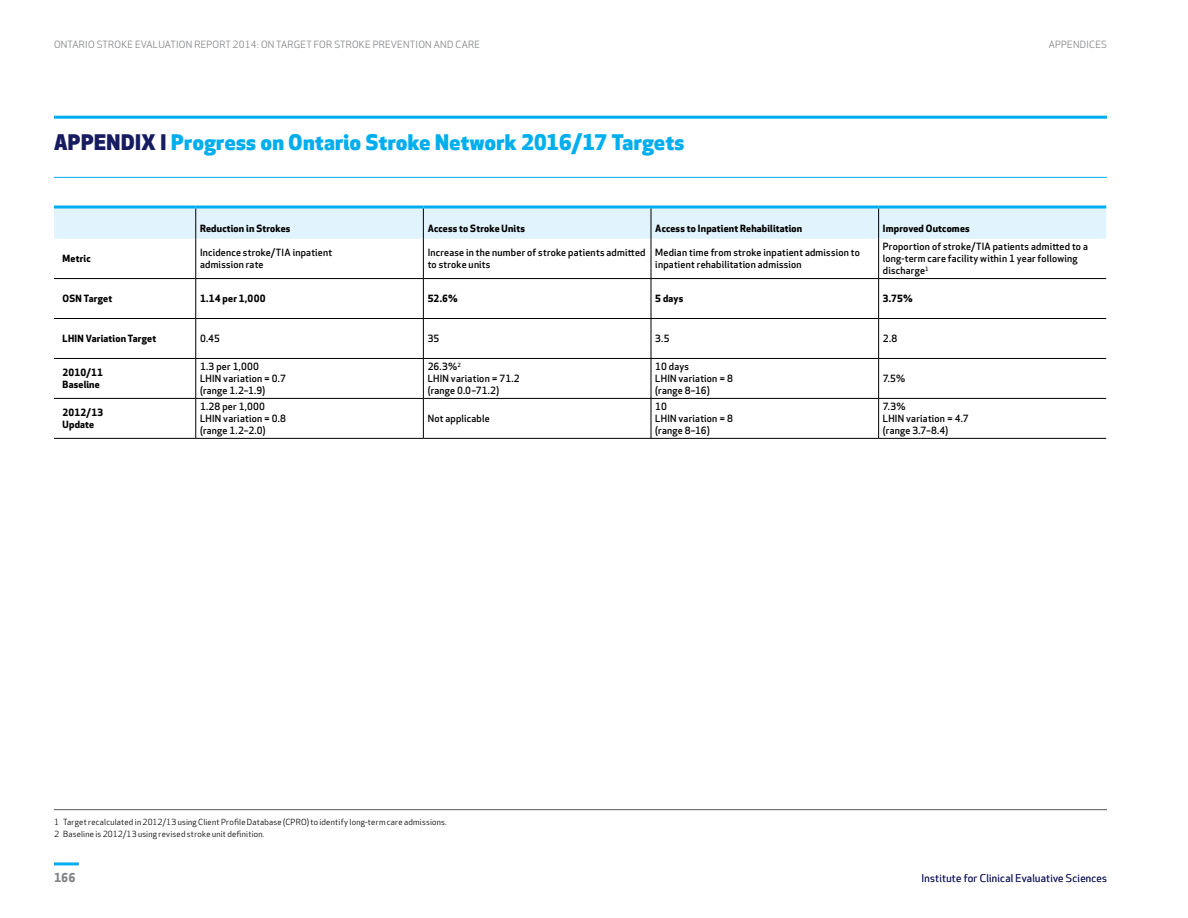
<style>
.page{position:relative;width:1188px;height:918px;background:#fff}
.page>*{position:absolute;margin:0;border:0;box-sizing:border-box;transform-origin:0 0}
.Appendix_Header{font:800 21px "Apex New";letter-spacing:.02em;color:#00aeef}
.t1{font:700 12px "Apex New";color:#808285}
.t2{font:10.5px "Apex New";letter-spacing:.025em;color:#171b60}
.Chart_text{font:500 9.75px/12px "Apex New";letter-spacing:.025em;color:#000}
.Chart_text-2{font:700 9.75px "Apex New";letter-spacing:.02em;color:#000}
.t3{font:9.75px "Apex New";letter-spacing:.025em;color:#808285}
.Chart_Footnote_-_lin{font:8.25px "Apex New";letter-spacing:.03em;color:#000}
.Chart_Footnote{font:8.25px "Apex New";letter-spacing:.03em;color:#000}
.s1{color:#171b60}
</style>
<div class="page">
<hr style="left:54px;top:862px;width:25px;height:3px;background:#00aeef">
<hr style="left:54px;top:116px;width:1053px;height:3px;background:#00aeef">
<hr style="left:54px;top:177px;width:1053px;height:1px;background:#00aeef">
<div style="left:54px;top:208px;width:1052px;height:31px;background:#e1f4fd"></div>
<hr style="left:54px;top:206px;width:142px;height:2px;background:#00aeef">
<hr style="left:196px;top:206px;width:227px;height:2px;background:#00aeef">
<hr style="left:423px;top:206px;width:228px;height:2px;background:#00aeef">
<hr style="left:651px;top:206px;width:228px;height:2px;background:#00aeef">
<hr style="left:879px;top:206px;width:227px;height:2px;background:#00aeef">
<hr style="left:195px;top:209px;width:1px;height:30px;background:#000">
<hr style="left:423px;top:209px;width:1px;height:30px;background:#000">
<hr style="left:651px;top:209px;width:1px;height:30px;background:#000">
<hr style="left:878px;top:209px;width:1px;height:30px;background:#000">
<hr style="left:195px;top:239px;width:1px;height:39px;background:#000">
<hr style="left:423px;top:239px;width:1px;height:39px;background:#000">
<hr style="left:651px;top:239px;width:1px;height:39px;background:#000">
<hr style="left:878px;top:239px;width:1px;height:39px;background:#000">
<hr style="left:54px;top:278px;width:142px;height:1px;background:#000">
<hr style="left:196px;top:278px;width:227px;height:1px;background:#000">
<hr style="left:195px;top:279px;width:1px;height:39px;background:#000">
<hr style="left:423px;top:278px;width:228px;height:1px;background:#000">
<hr style="left:423px;top:279px;width:1px;height:39px;background:#000">
<hr style="left:651px;top:278px;width:228px;height:1px;background:#000">
<hr style="left:651px;top:279px;width:1px;height:39px;background:#000">
<hr style="left:879px;top:278px;width:227px;height:1px;background:#000">
<hr style="left:878px;top:279px;width:1px;height:39px;background:#000">
<hr style="left:54px;top:318px;width:142px;height:1px;background:#000">
<hr style="left:196px;top:318px;width:227px;height:1px;background:#000">
<hr style="left:195px;top:319px;width:1px;height:39px;background:#000">
<hr style="left:423px;top:318px;width:228px;height:1px;background:#000">
<hr style="left:423px;top:319px;width:1px;height:39px;background:#000">
<hr style="left:651px;top:318px;width:228px;height:1px;background:#000">
<hr style="left:651px;top:319px;width:1px;height:39px;background:#000">
<hr style="left:879px;top:318px;width:227px;height:1px;background:#000">
<hr style="left:878px;top:319px;width:1px;height:39px;background:#000">
<hr style="left:54px;top:358px;width:142px;height:1px;background:#000">
<hr style="left:196px;top:358px;width:227px;height:1px;background:#000">
<hr style="left:195px;top:359px;width:1px;height:39px;background:#000">
<hr style="left:423px;top:358px;width:228px;height:1px;background:#000">
<hr style="left:423px;top:359px;width:1px;height:39px;background:#000">
<hr style="left:651px;top:358px;width:228px;height:1px;background:#000">
<hr style="left:651px;top:359px;width:1px;height:39px;background:#000">
<hr style="left:879px;top:358px;width:227px;height:1px;background:#000">
<hr style="left:878px;top:359px;width:1px;height:39px;background:#000">
<hr style="left:54px;top:398px;width:142px;height:1px;background:#000">
<hr style="left:196px;top:398px;width:227px;height:1px;background:#000">
<hr style="left:195px;top:399px;width:1px;height:39px;background:#000">
<hr style="left:423px;top:398px;width:228px;height:1px;background:#000">
<hr style="left:423px;top:399px;width:1px;height:39px;background:#000">
<hr style="left:651px;top:398px;width:228px;height:1px;background:#000">
<hr style="left:651px;top:399px;width:1px;height:39px;background:#000">
<hr style="left:879px;top:398px;width:227px;height:1px;background:#000">
<hr style="left:878px;top:399px;width:1px;height:39px;background:#000">
<hr style="left:54px;top:438px;width:142px;height:1px;background:#000">
<hr style="left:196px;top:438px;width:227px;height:1px;background:#000">
<hr style="left:423px;top:438px;width:228px;height:1px;background:#000">
<hr style="left:651px;top:438px;width:228px;height:1px;background:#000">
<hr style="left:879px;top:438px;width:227px;height:1px;background:#000">
<hr style="left:54px;top:809px;width:1053px;height:1px;background:#58595b">
<p class="t3" style="left:54px;top:38px;width:427px">ONTARIO STROKE EVALUATION REPORT 2014: ON TARGET FOR STROKE PREVENTION AND CARE</p>
<p class="t3" style="left:1049px;top:38px;width:60px">APPENDICES</p>
<p class="Appendix_Header" style="left:54px;top:128px;width:632px"><span class="s1">APPENDIX I</span> Progress on Ontario Stroke Network 2016/17 Targets</p>
<p class="Chart_text-2" style="left:200px;top:222px;width:92px">Reduction in Strokes</p>
<p class="Chart_text-2" style="left:428px;top:222px;width:99px">Access to Stroke Units</p>
<p class="Chart_text-2" style="left:655px;top:222px;width:148px">Access to Inpatient Rehabilitation</p>
<p class="Chart_text-2" style="left:883px;top:222px;width:88px">Improved Outcomes</p>
<p class="Chart_text-2" style="left:63px;top:252px;width:30px">Metric</p>
<p class="Chart_text" style="left:200px;top:247px;width:134px">Incidence stroke/TIA inpatient</p>
<p class="Chart_text" style="left:200px;top:259px;width:65px">admission rate</p>
<p class="Chart_text" style="left:428px;top:247px;width:219px">Increase in the number of stroke patients admitted to stroke units</p>
<p class="Chart_text" style="left:655px;top:247px;width:206px">Median time from stroke inpatient admission to inpatient rehabilitation admission</p>
<p class="Chart_text" style="left:883px;top:241px;width:206px">Proportion of stroke/TIA patients admitted to a long-term care facility within 1 year following discharge<sup>1</sup></p>
<p class="Chart_text-2" style="left:63px;top:292px;width:51px">OSN Target</p>
<p class="Chart_text-2" style="left:200px;top:292px;width:67px">1.14 per 1,000</p>
<p class="Chart_text-2" style="left:428px;top:292px;width:32px">52.6%</p>
<p class="Chart_text-2" style="left:655px;top:292px;width:29px">5 days</p>
<p class="Chart_text-2" style="left:883px;top:292px;width:31px">3.75%</p>
<p class="Chart_text-2" style="left:63px;top:332px;width:95px">LHIN Variation Target</p>
<p class="Chart_text" style="left:200px;top:332px;width:21px">0.45</p>
<p class="Chart_text" style="left:428px;top:332px;width:13px">35</p>
<p class="Chart_text" style="left:655px;top:332px;width:16px">3.5</p>
<p class="Chart_text" style="left:883px;top:332px;width:16px">2.8</p>
<p class="Chart_text-2" style="left:63px;top:365px;width:42px">2010/11</p>
<p class="Chart_text-2" style="left:63px;top:377px;width:39px">Baseline</p>
<p class="Chart_text" style="left:428px;top:360px;width:35px">26.3%<sup>2</sup></p>
<p class="Chart_text" style="left:428px;top:372px;width:94px">LHIN variation = 71.2</p>
<p class="Chart_text" style="left:428px;top:384px;width:73px">(range 0.0–71.2)</p>
<p class="Chart_text" style="left:200px;top:360px;width:60px">1.3 per 1,000</p>
<p class="Chart_text" style="left:200px;top:372px;width:87px">LHIN variation = 0.7</p>
<p class="Chart_text" style="left:200px;top:384px;width:67px">(range 1.2–1.9)</p>
<p class="Chart_text" style="left:655px;top:360px;width:35px">10 days</p>
<p class="Chart_text" style="left:655px;top:372px;width:79px">LHIN variation = 8</p>
<p class="Chart_text" style="left:655px;top:384px;width:56px">(range 8–16)</p>
<p class="Chart_text" style="left:883px;top:372px;width:24px">7.5%</p>
<p class="Chart_text-2" style="left:63px;top:405px;width:42px">2012/13</p>
<p class="Chart_text-2" style="left:63px;top:417px;width:33px">Update</p>
<p class="Chart_text" style="left:200px;top:400px;width:67px">1.28 per 1,000</p>
<p class="Chart_text" style="left:200px;top:412px;width:88px">LHIN variation = 0.8</p>
<p class="Chart_text" style="left:200px;top:424px;width:67px">(range 1.2–2.0)</p>
<p class="Chart_text" style="left:428px;top:412px;width:63px">Not applicable</p>
<p class="Chart_Footnote_-_lin" style="left:54px;top:817px;width:394px">1 Target recalculated in 2012/13 using Client Profile Database (CPRO) to identify long-term care admissions.</p>
<p class="Chart_Footnote" style="left:54px;top:829px;width:212px">2 Baseline is 2012/13 using revised stroke unit definition.</p>
<p class="Chart_text" style="left:655px;top:400px;width:13px">10</p>
<p class="Chart_text" style="left:655px;top:412px;width:79px">LHIN variation = 8</p>
<p class="Chart_text" style="left:655px;top:424px;width:56px">(range 8–16)</p>
<p class="Chart_text" style="left:883px;top:400px;width:24px">7.3%</p>
<p class="Chart_text" style="left:883px;top:412px;width:87px">LHIN variation = 4.7</p>
<p class="Chart_text" style="left:883px;top:424px;width:67px">(range 3.7–8.4)</p>
<p class="t1" style="left:54px;top:869px;width:23px">166</p>
<p class="t2" style="left:922px;top:871px;width:187px">Institute for Clinical Evaluative Sciences</p>
</div>
